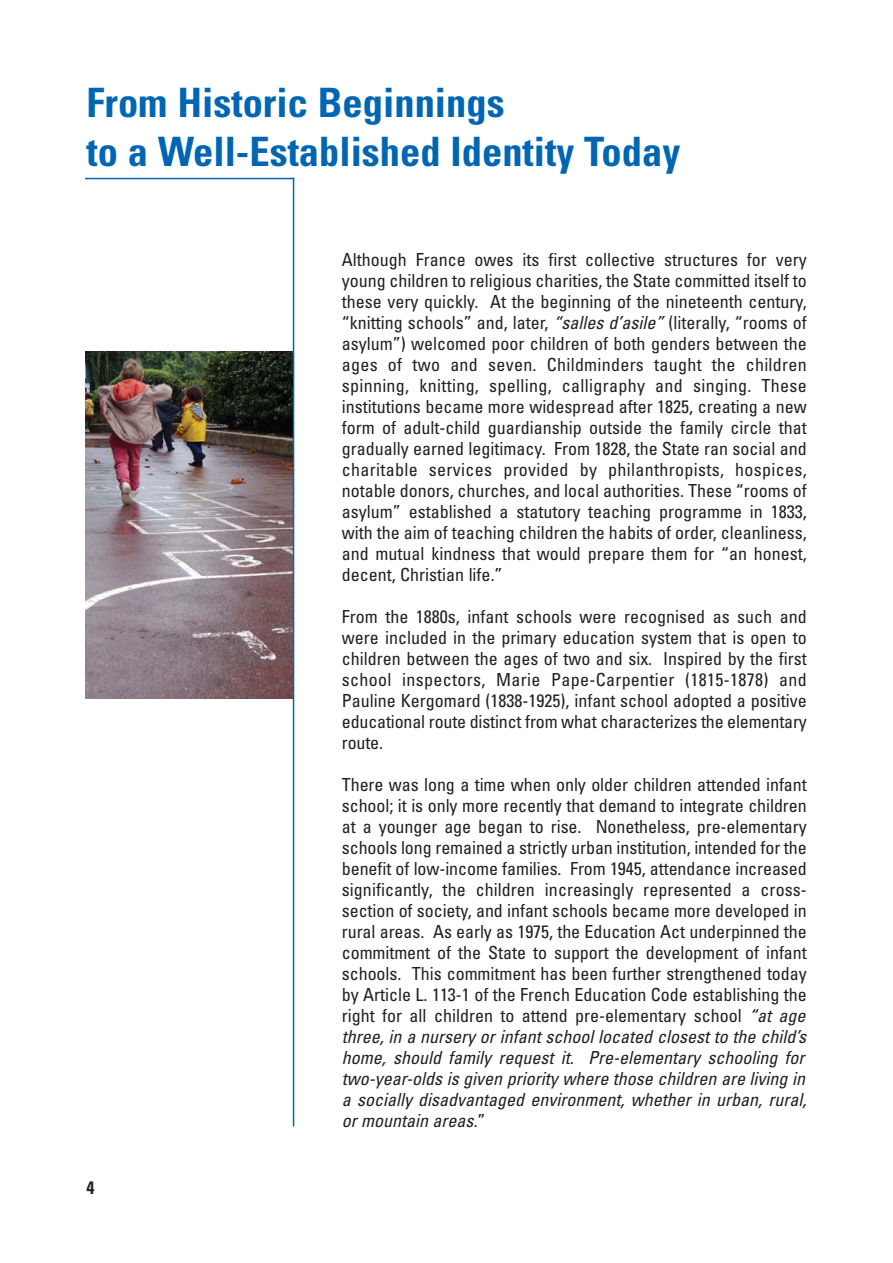
<style>
.page{position:relative;width:893px;height:1263px;background:#fff}
.page>*{position:absolute;margin:0;border:0;box-sizing:border-box;transform-origin:0 0}
.t1{font:700 condensed 40.5px/48.6px "Univers";color:#0066b3}
.t2{font:condensed 18px/21px "Univers";letter-spacing:-.005em;color:#231f20;text-align:justify}
.t3{font:700 condensed 18px "Univers";color:#231f20}
.s1{font-style:italic}
</style>
<div class="page">
<img style="left:85px;top:351px;width:208px;height:348px">
<hr style="left:85px;top:178px;width:208px;height:1px;background:#0066b3">
<hr style="left:293px;top:177px;width:1px;height:949px;background:#0066b3">
<h1 class="t1" style="left:87px;top:83px;width:595px">From Historic Beginnings<br>to a Well-Established Identity Today</h1>
<p class="t3" style="left:87px;top:1181px;width:9px">4</p>
<p class="t2" style="left:342px;top:250px;width:466px">Although France owes its first collective structures for very young children to religious charities, the State committed itself to these very quickly. At the beginning of the nineteenth century, “knitting schools” and, later, <span class="s1">“salles d’asile”</span> (literally, “rooms of asylum”) welcomed poor children of both genders between the ages of two and seven. Childminders taught the children spinning, knitting, spelling, calligraphy and singing. These institutions became more widespread after 1825, creating a new form of adult-child guardianship outside the family circle that gradually earned legitimacy. From 1828, the State ran social and charitable services provided by philanthropists, hospices, notable donors, churches, and local authorities. These “rooms of asylum” established a statutory teaching programme in 1833, with the aim of teaching children the habits of order, cleanliness, and mutual kindness that would prepare them for “an honest, decent, Christian life.”</p>
<p class="t2" style="left:342px;top:607px;width:466px">From the 1880s, infant schools were recognised as such and were included in the primary education system that is open to children between the ages of two and six. Inspired by the first school inspectors, Marie Pape-Carpentier (1815-1878) and Pauline Kergomard (1838-1925), infant school adopted a positive educational route distinct from what characterizes the elementary route.</p>
<p class="t2" style="left:342px;top:775px;width:466px;text-align:left">There was long a time when only older children attended infant school; it is only more recently that demand to integrate children at a younger age began to rise. Nonetheless, pre-elementary schools long remained a strictly urban institution, intended for the benefit of low-income families. From 1945, attendance increased significantly, the children increasingly represented a cross&shy;section of society, and infant schools became more developed in rural areas. As early as 1975, the Education Act underpinned the commitment of the State to support the development of infant schools. This commitment has been further strengthened today by Article L. 113-1 of the French Education Code establishing the right for all children to attend pre-elementary school <span class="s1">“at age three, in a nursery or infant school located closest to the child’s home, should family request it. Pre-elementary schooling for two-year-olds is given priority where those children are living in a socially disadvantaged environment, whether in urban, rural, or mountain areas.</span>”</p>
</div>
